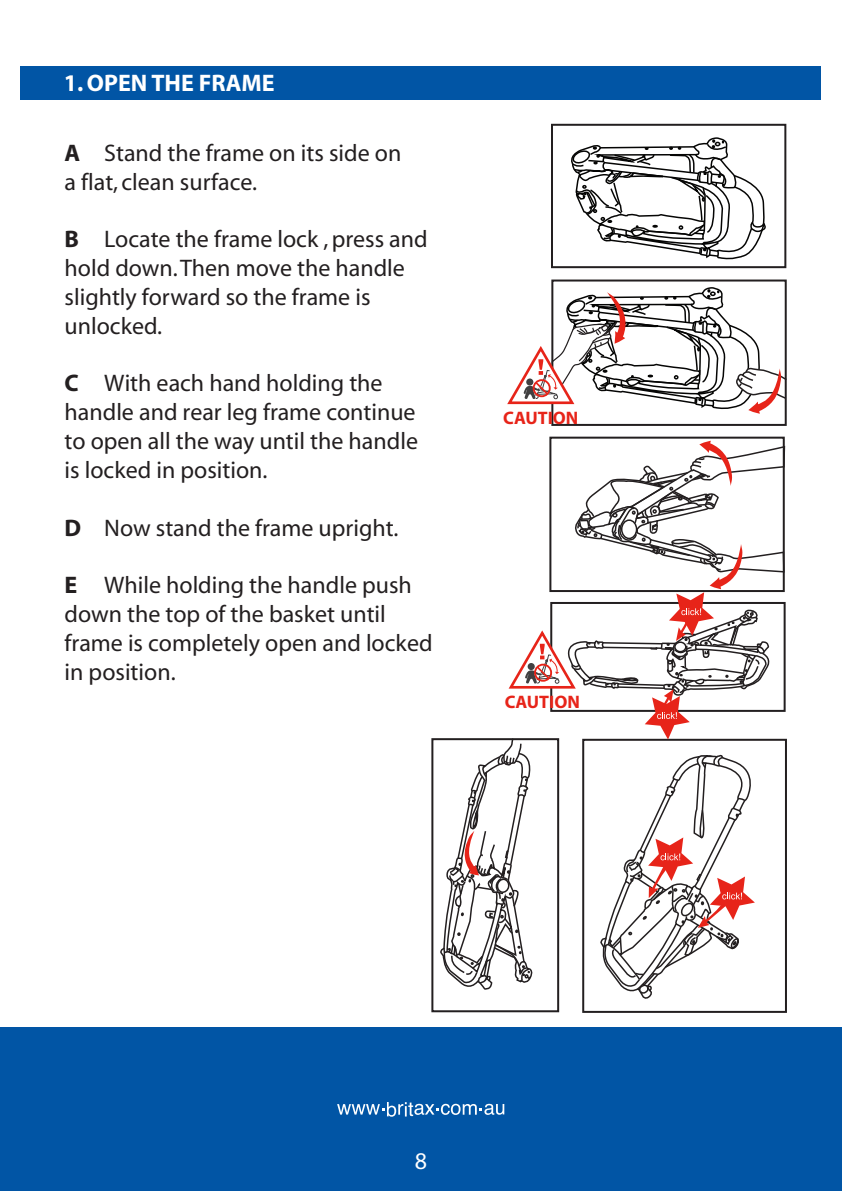
<style>
.page{position:relative;width:842px;height:1191px;background:#fff}
.page>*{position:absolute;margin:0;border:0;box-sizing:border-box;transform-origin:0 0}
.t1{font:24px/28.8px "Myriad";color:#231f20}
.t2{font:700 24px "Myriad";color:#fff}
.t3{font:24px "Myriad";color:#fff}
.t4{font:700 18.2px "Myriad";color:#e72419}
.s1{font-weight:700}
</style>
<div class="page">
<div style="left:0;top:1027px;width:842px;height:164px;background:#0155a5"></div>
<svg style="left:337px;top:1102px;width:167px;height:14px"></svg>
<div style="left:21px;top:66px;width:800px;height:33px;background:#0155a5"></div>
<svg style="left:571px;top:138px;width:195px;height:122px"></svg>
<div style="left:551px;top:124px;width:235px;height:144px;border:2px solid #231f20"></div>
<div style="left:551px;top:279px;width:236px;height:147px;border:2px solid #231f20"></div>
<svg style="left:574px;top:414px;width:212px;height:159px"></svg>
<div style="left:549px;top:436px;width:236px;height:156px;border:2px solid #231f20"></div>
<div style="left:431px;top:738px;width:128px;height:274px;border:2px solid #231f20"></div>
<div style="left:582px;top:739px;width:205px;height:274px;border:2px solid #231f20"></div>
<svg style="left:439px;top:441px;width:333px;height:561px"></svg>
<svg style="left:507px;top:288px;width:280px;height:126px"></svg>
<p class="t2" style="left:64px;top:71px;width:212px">1. OPEN THE FRAME</p>
<p class="t1" style="left:65px;top:140px;width:338px"><span class="s1">A</span> Stand the frame on its side on a flat, clean surface.</p>
<p class="t1" style="left:65px;top:226px;width:365px"><span class="s1">B</span> Locate the frame lock , press and hold down. Then move the handle slightly forward so the frame is unlocked.</p>
<p class="t1" style="left:65px;top:370px;width:355px"><span class="s1">C</span> With each hand holding the handle and rear leg frame continue to open all the way until the handle is locked in position.</p>
<p class="t1" style="left:65px;top:514px;width:335px"><span class="s1">D</span> Now stand the frame upright.</p>
<p class="t1" style="left:65px;top:572px;width:369px"><span class="s1">E</span> While holding the handle push down the top of the basket until frame is completely open and locked in position.</p>
<p class="t4" style="left:503px;top:408px;width:77px">CAUTION</p>
<p class="t4" style="left:505px;top:692px;width:77px">CAUTION</p>
<p class="t3" style="left:415px;top:1149px;width:14px">8</p>
</div>
